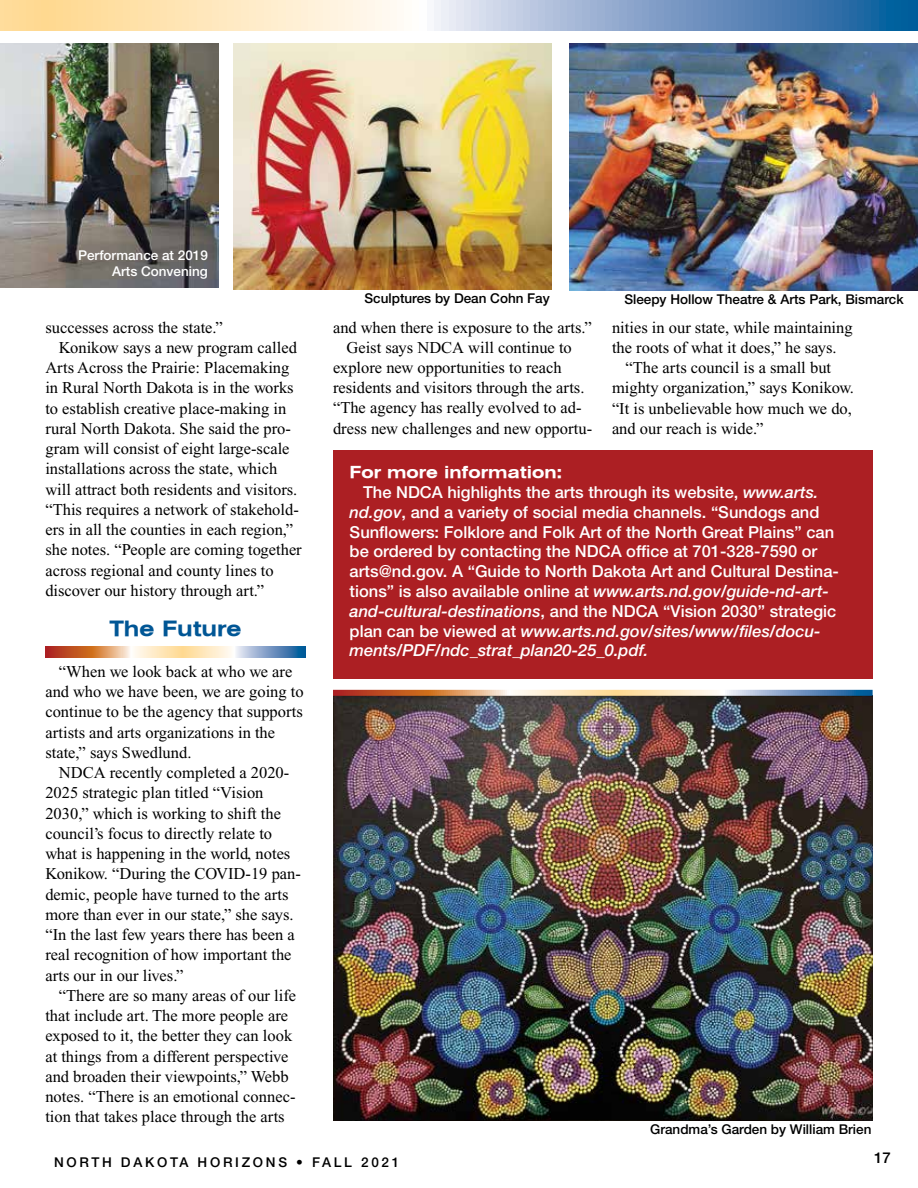
<style>
.page{position:relative;width:918px;height:1188px;background:#fff}
.page>*{position:absolute;margin:0;border:0;box-sizing:border-box;transform-origin:0 0}
.t1{font:21px "Swiss 721 Bold Extended BT";color:#005695}
.t2{font:16.5px/20.2px "Times New Roman";color:#000}
.t3{font:500 16.5px/19.8px "Helvetica Neue";color:#fff}
.t4{font:16.5px "Swiss 721 Bold Extended BT";color:#fff}
.t5{font:500 15px "Helvetica Neue";color:#000}
.t6{font:500 13.5px "Helvetica Neue";color:#000}
.t7{font:500 13.5px/16.2px "Helvetica Neue";color:#fff;text-align:right}
.t8{font:500 13.5px "Helvetica Neue";letter-spacing:.2em;color:#000}
.s1{font-style:italic}
</style>
<div class="page">
<svg style="left:45px;top:646px;width:261px;height:12px;background:#c9ae9c"></svg>
<div style="left:333px;top:450px;width:540px;height:229px;background:#ac1f23"></div>
<img style="left:333px;top:696px;width:540px;height:424px">
<img style="left:570px;top:43px;width:348px;height:248px">
<img style="left:0;top:43px;width:219px;height:245px">
<img style="left:233px;top:43px;width:318px;height:246px">
<svg style="left:0;top:0;width:918px;height:31px;background:#b8c0c3"></svg>
<svg style="left:333px;top:690px;width:540px;height:6px;background:#c4aa99"></svg>
<p class="t7" style="left:78px;top:247px;width:131px">Performance at 2019<br>Arts Convening</p>
<p class="t2" style="left:45px;top:317px;width:179px">successes across the state.”</p>
<p class="t2" style="left:59px;top:337px;width:240px">Konikow says a new program called</p>
<p class="t2" style="left:45px;top:358px;width:246px">Arts Across the Prairie: Placemaking</p>
<p class="t2" style="left:45px;top:378px;width:250px">in Rural North Dakota is in the works</p>
<p class="t2" style="left:45px;top:398px;width:242px">to establish creative place-making in</p>
<p class="t2" style="left:45px;top:418px;width:247px">rural North Dakota. She said the pro-</p>
<p class="t2" style="left:45px;top:439px;width:246px">gram will consist of eight large-scale</p>
<p class="t2" style="left:45px;top:459px;width:234px">installations across the state, which</p>
<p class="t2" style="left:45px;top:479px;width:254px">will attract both residents and visitors.</p>
<p class="t2" style="left:45px;top:499px;width:255px">“This requires a network of stakehold-</p>
<p class="t2" style="left:45px;top:519px;width:249px">ers in all the counties in each region,”</p>
<p class="t2" style="left:45px;top:540px;width:258px">she notes. “People are coming together</p>
<p class="t2" style="left:45px;top:560px;width:230px">across regional and county lines to</p>
<p class="t2" style="left:45px;top:580px;width:220px">discover our history through art.”</p>
<p class="t1" style="left:110px;top:616px;width:133px">The Future</p>
<p class="t2" style="left:45px;top:661px;width:260px;text-indent:13px">“When we look back at who we are and who we have been, we are going to continue to be the agency that supports artists and arts organizations in the state,” says Swedlund.</p>
<p class="t2" style="left:45px;top:763px;width:257px;text-indent:13px">NDCA recently completed a 2020- 2025 strategic plan titled “Vision 2030,” which is working to shift the council’s focus to directly relate to what is happening in the world, notes Konikow. “During the COVID-19 pan&shy;demic, people have turned to the arts more than ever in our state,” she says. “In the last few years there has been a real recognition of how important the arts our in our lives.”</p>
<p class="t2" style="left:45px;top:985px;width:252px;text-indent:13px">“There are so many areas of our life that include art. The more people are exposed to it, the better they can look at things from a different perspective and broaden their viewpoints,” Webb notes. “There is an emotional connec&shy;tion that takes place through the arts</p>
<p class="t6" style="left:365px;top:290px;width:187px">Sculptures by Dean Cohn Fay</p>
<p class="t6" style="left:624px;top:291px;width:281px">Sleepy Hollow Theatre &amp; Arts Park, Bismarck</p>
<p class="t2" style="left:333px;top:317px;width:260px">and when there is exposure to the arts.”</p>
<p class="t2" style="left:347px;top:337px;width:227px">Geist says NDCA will continue to</p>
<p class="t2" style="left:333px;top:357px;width:230px">explore new opportunities to reach</p>
<p class="t2" style="left:333px;top:378px;width:253px">residents and visitors through the arts.</p>
<p class="t2" style="left:333px;top:398px;width:250px">“The agency has really evolved to ad-</p>
<p class="t2" style="left:333px;top:418px;width:261px">dress new challenges and new opportu-</p>
<p class="t2" style="left:612px;top:317px;width:242px">nities in our state, while maintaining</p>
<p class="t2" style="left:612px;top:337px;width:226px">the roots of what it does,” he says.</p>
<p class="t2" style="left:625px;top:358px;width:207px">“The arts council is a small but</p>
<p class="t2" style="left:612px;top:378px;width:244px">mighty organization,” says Konikow.</p>
<p class="t2" style="left:612px;top:398px;width:242px">“It is unbelievable how much we do,</p>
<p class="t2" style="left:612px;top:418px;width:153px">and our reach is wide.”</p>
<p class="t4" style="left:350px;top:462px;width:214px">For more information:</p>
<p class="t3" style="left:350px;top:482px;width:491px;text-indent:13px">The NDCA highlights the arts through its website, <span class="s1">www.arts. nd.gov</span>, and a variety of social media channels. “Sundogs and Sunflowers: Folklore and Folk Art of the North Great Plains” can be ordered by contacting the NDCA office at 701-328-7590 or arts@nd.gov. A “Guide to North Dakota Art and Cultural Destina&shy;tions” is also available online at <span class="s1">www.arts.nd.gov/guide-nd-art&shy;and-cultural-destinations</span>, and the NDCA “Vision 2030” strategic plan can be viewed at <span class="s1">www.arts.nd.gov/sites/www/files/docu&shy;ments/PDF/ndc_strat_plan20-25_0.pdf.</span></p>
<p class="t6" style="left:650px;top:1122px;width:223px">Grandma’s Garden by William Brien</p>
<p class="t8" style="left:54px;top:1154px;width:347px">NORTH DAKOTA HORIZONS • FALL 2021</p>
<p class="t5" style="left:874px;top:1149px;width:18px">17</p>
</div>
